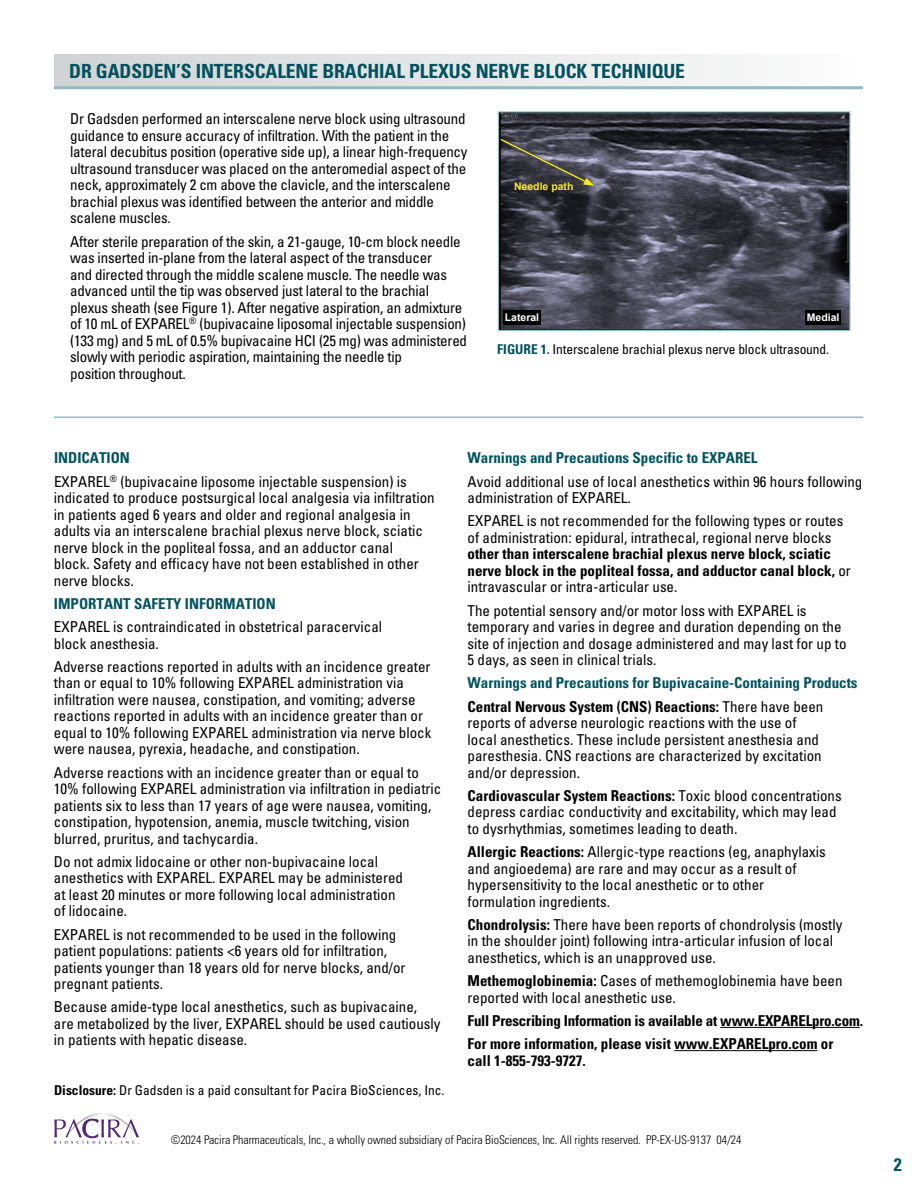
<style>
.page{position:relative;width:918px;height:1188px;background:#fff}
.page>*{position:absolute;margin:0;border:0;box-sizing:border-box;transform-origin:0 0}
.t1{font:700 condensed 19.5px "Univers LT Std";letter-spacing:-.005em;color:#00535e}
.t2{font:700 condensed 18px "Univers LT Std";color:#03545e}
.t3{font:condensed 15px/16.5px "Univers LT Std";color:#000}
.t4{font:700 condensed 15px/16.5px "Univers LT Std";color:#000}
.t5{font:700 condensed 15px/23.2px "Univers LT Std";color:#00535e}
.t6{font:condensed 13.5px "Univers LT Std";letter-spacing:-.01em;color:#000}
.t7{font:300 condensed 12px "Univers LT Std";letter-spacing:-.005em;color:#000}
.t8{font:700 10.5px "Arial";color:#fff}
.t9{font:700 10.5px "Arial";color:#f7ec1c}
.s1{color:#f7ec1f}
.s2{font-weight:700;color:#00535e}
.s3{font-weight:400}
.s4{color:#000}
.s5{font-weight:400;color:#000}
.s6{font-weight:700}
</style>
<div class="page">
<img style="left:500px;top:113px;width:349px;height:216px">
<div style="left:498px;top:111px;width:353px;height:220px;border:1px solid #92bbc3"></div>
<svg style="left:499px;top:138px;width:95px;height:48px;background:#4d4d52"></svg>
<div style="left:503px;top:310px;width:38px;height:14px;background:#000"></div>
<div style="left:805px;top:310px;width:36px;height:14px;background:#000"></div>
<div style="left:54px;top:54px;width:809px;height:34px;background:linear-gradient(to right,#d1d2d4,#fcfcfc)"></div>
<hr style="left:54px;top:86px;width:809px;height:3px;background:#92bbc3">
<hr style="left:54px;top:417px;width:809px;height:1px;background:#92bbc3">
<hr style="left:720px;top:1027px;width:140px;height:1px;background:#000">
<hr style="left:674px;top:1050px;width:144px;height:1px;background:#000">
<svg style="left:54px;top:1113px;width:85px;height:31px"></svg>
<h1 class="t1" style="left:69px;top:59px;width:617px">DR GADSDEN’S INTERSCALENE BRACHIAL PLEXUS NERVE BLOCK TECHNIQUE</h1>
<p class="t3" style="left:70px;top:110px;width:399px">Dr Gadsden performed an interscalene nerve block using ultrasound guidance to ensure accuracy of infiltration. With the patient in the lateral decubitus position (operative side up), a linear high-frequency ultrasound transducer was placed on the anteromedial aspect of the neck, approximately 2 cm above the clavicle, and the interscalene brachial plexus was identified between the anterior and middle scalene muscles.</p>
<p class="t3" style="left:70px;top:233px;width:398px">After sterile preparation of the skin, a 21-gauge, 10-cm block needle was inserted in-plane from the lateral aspect of the transducer<br>and directed through the middle scalene muscle. The needle was advanced until the tip was observed just lateral to the brachial plexus sheath (see Figure 1). After negative aspiration, an admixture of 10 mL of EXPAREL<sup>®</sup> (bupivacaine liposomal injectable suspension) (133 mg) and 5 mL of 0.5% bupivacaine HCI (25 mg) was administered slowly with periodic aspiration, maintaining the needle tip<br>position throughout.</p>
<p class="t9" style="left:514px;top:180px;width:61px"><span class="s1">Nee</span>dle pat<span class="s1">h</span></p>
<p class="t8" style="left:505px;top:310px;width:36px">Lateral</p>
<p class="t8" style="left:807px;top:310px;width:34px">Medial</p>
<p class="t6" style="left:497px;top:340px;width:333px"><span class="s2">FIGURE 1.</span> Interscalene brachial plexus nerve block ultrasound.</p>
<p class="t3" style="left:54px;top:446px;width:354px;line-height:23.2px"><span class="s2">INDICATION<br></span>EXPAREL<sup>®</sup> (bupivacaine liposome injectable suspension) is</p>
<p class="t3" style="left:54px;top:489px;width:382px">indicated to produce postsurgical local analgesia via infiltration in patients aged 6 years and older and regional analgesia in adults via an interscalene brachial plexus nerve block, sciatic nerve block in the popliteal fossa, and an adductor canal<br>block. Safety and efficacy have not been established in other nerve blocks.</p>
<p class="t5" style="left:54px;top:592px;width:223px">IMPORTANT SAFETY INFORMATION</p>
<p class="t3" style="left:54px;top:618px;width:330px">EXPAREL is contraindicated in obstetrical paracervical block anesthesia.</p>
<p class="t3" style="left:54px;top:658px;width:379px">Adverse reactions reported in adults with an incidence greater than or equal to 10% following EXPAREL administration via infiltration were nausea, constipation, and vomiting; adverse reactions reported in adults with an incidence greater than or equal to 10% following EXPAREL administration via nerve block were nausea, pyrexia, headache, and constipation.</p>
<p class="t3" style="left:54px;top:764px;width:389px">Adverse reactions with an incidence greater than or equal to 10% following EXPAREL administration via infiltration in pediatric patients six to less than 17 years of age were nausea, vomiting, constipation, hypotension, anemia, muscle twitching, vision blurred, pruritus, and tachycardia.</p>
<p class="t3" style="left:54px;top:853px;width:351px">Do not admix lidocaine or other non-bupivacaine local anesthetics with EXPAREL. EXPAREL may be administered at least 20 minutes or more following local administration of lidocaine.</p>
<p class="t3" style="left:54px;top:926px;width:353px">EXPAREL is not recommended to be used in the following patient populations: patients &lt;6 years old for infiltration, patients younger than 18 years old for nerve blocks, and/or pregnant patients.</p>
<p class="t3" style="left:54px;top:999px;width:388px">Because amide-type local anesthetics, such as bupivacaine, are metabolized by the liver, EXPAREL should be used cautiously in patients with hepatic disease.</p>
<p class="t5" style="left:468px;top:446px;width:292px">Warnings and Precautions Specific to EXPAREL</p>
<p class="t3" style="left:468px;top:473px;width:396px">Avoid additional use of local anesthetics within 96 hours following administration of EXPAREL.</p>
<p class="t3" style="left:468px;top:513px;width:377px">EXPAREL is not recommended for the following types or routes of administration: epidural, intrathecal, regional nerve blocks</p>
<p class="t4" style="left:468px;top:546px;width:385px">other than interscalene brachial plexus nerve block, sciatic nerve block in the popliteal fossa, and adductor canal block, <span class="s3">or intravascular or intra-articular use.</span></p>
<p class="t3" style="left:468px;top:602px;width:381px">The potential sensory and/or motor loss with EXPAREL is temporary and varies in degree and duration depending on the site of injection and dosage administered and may last for up to 5 days, as seen in clinical trials.</p>
<p class="t5" style="left:468px;top:671px;width:391px">Warnings and Precautions for Bupivacaine-Containing Products<br><span class="s4">Central Nervous System (CNS) Reactions:</span> <span class="s5">There have been</span></p>
<p class="t3" style="left:468px;top:714px;width:356px">reports of adverse neurologic reactions with the use of local anesthetics. These include persistent anesthesia and paresthesia. CNS reactions are characterized by excitation and/or depression.</p>
<p class="t3" style="left:468px;top:787px;width:376px"><span class="s6">Cardiovascular System Reactions:</span> Toxic blood concentrations depress cardiac conductivity and excitability, which may lead to dysrhythmias, sometimes leading to death.</p>
<p class="t3" style="left:468px;top:843px;width:360px"><span class="s6">Allergic Reactions:</span> Allergic-type reactions (eg, anaphylaxis and angioedema) are rare and may occur as a result of hypersensitivity to the local anesthetic or to other formulation ingredients.</p>
<p class="t3" style="left:468px;top:916px;width:376px"><span class="s6">Chondrolysis:</span> There have been reports of chondrolysis (mostly in the shoulder joint) following intra-articular infusion of local anesthetics, which is an unapproved use.</p>
<p class="t3" style="left:468px;top:972px;width:376px"><span class="s6">Methemoglobinemia:</span> Cases of methemoglobinemia have been reported with local anesthetic use.</p>
<p class="t4" style="left:468px;top:1009px;width:397px;line-height:23.2px">Full Prescribing Information is available at www.EXPARELpro.com.<br>For more information, please visit www.EXPARELpro.com or</p>
<p class="t4" style="left:468px;top:1052px;width:120px">call 1-855-793-9727.</p>
<p class="t6" style="left:54px;top:1081px;width:392px"><span class="s6">Disclosure:</span> Dr Gadsden is a paid consultant for Pacira BioSciences, Inc.</p>
<p class="t7" style="left:171px;top:1132px;width:572px">©2024 Pacira Pharmaceuticals, Inc., a wholly owned subsidiary of Pacira BioSciences, Inc. All rights reserved. PP-EX-US-9137 04/24</p>
<p class="t2" style="left:894px;top:1154px;width:9px">2</p>
</div>
